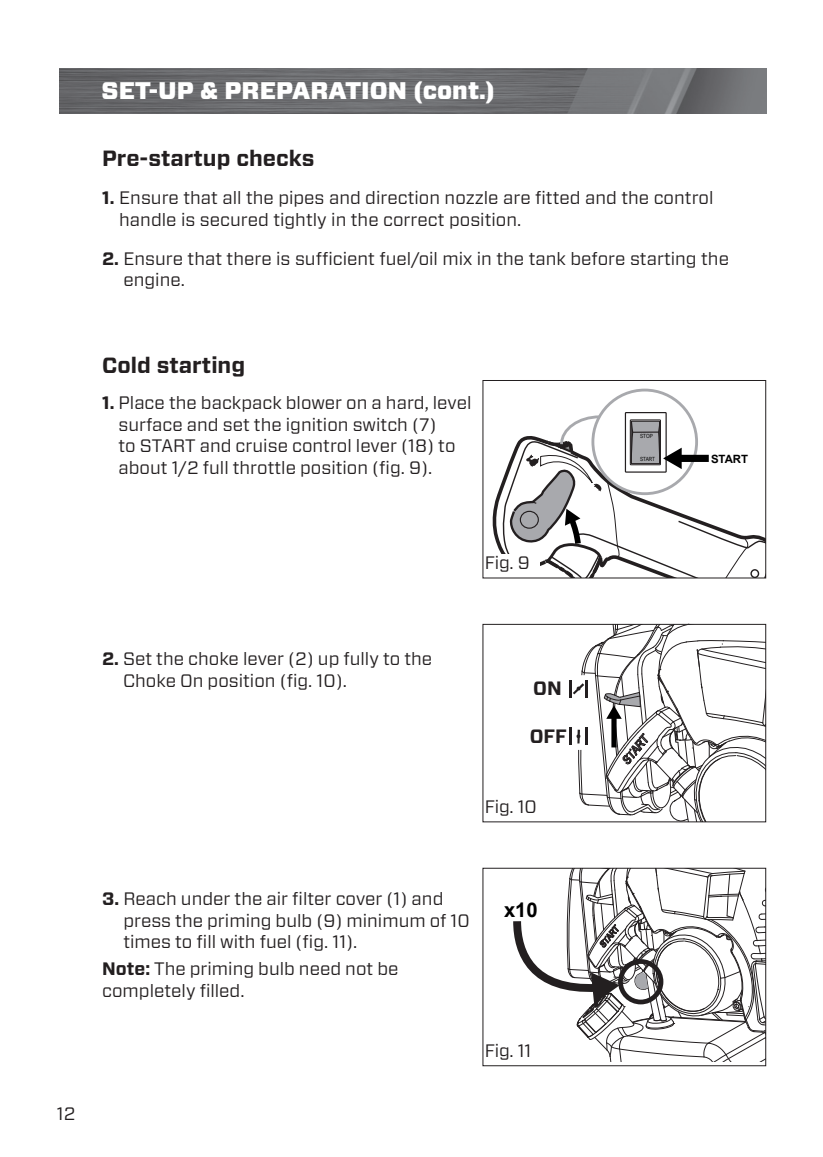
<style>
.page{position:relative;width:823px;height:1157px;background:#fff}
.page>*{position:absolute;margin:0;border:0;box-sizing:border-box;transform-origin:0 0}
.t1{font:900 24px "Vitesse Sans";color:#fff}
.t2{font:700 22px "Vitesse Sans";color:#231f20}
.t3{font:700 20.2px "Arial";color:#000}
.t4{font:700 19.2px "Vitesse Sans";color:#231f20}
.t5{font:18px/21.6px "Vitesse Sans";color:#231f20}
.t6{font:700 11.4px "Arial";color:#000}
.t7{font:5.8px "Arial Narrow";color:#000}
.s1{font-weight:700}
</style>
<div class="page">
<img style="left:59px;top:68px;width:706px;height:45px">
<div style="left:624px;top:412px;width:42px;height:60px;border:1px solid #231f20"></div>
<svg style="left:490px;top:414px;width:275px;height:165px"></svg>
<div style="left:482px;top:380px;width:283px;height:198px;border:1px solid #231f20"></div>
<div style="left:484px;top:554px;width:56px;height:23px;background:#fff"></div>
<svg style="left:569px;top:623px;width:196px;height:197px"></svg>
<div style="left:482px;top:624px;width:283px;height:198px;border:1px solid #231f20"></div>
<div style="left:484px;top:798px;width:56px;height:23px;background:#fff"></div>
<svg style="left:513px;top:869px;width:250px;height:192px"></svg>
<div style="left:617px;top:959px;width:46px;height:45px;border:5px solid #231f20;border-radius:50%"></div>
<div style="left:482px;top:867px;width:283px;height:199px;border:1px solid #231f20"></div>
<div style="left:484px;top:1042px;width:56px;height:22px;background:#fff"></div>
<h1 class="t1" style="left:102px;top:75px;width:394px">SET-UP &amp; PREPARATION (cont.)</h1>
<p class="t2" style="left:102px;top:143px;width:214px">Pre-startup checks</p>
<p class="t5" style="left:119px;top:187px;width:595px;text-indent:-17px"><span class="s1">1.</span> Ensure that all the pipes and direction nozzle are fitted and the control handle is secured tightly in the correct position.</p>
<p class="t5" style="left:123px;top:247px;width:606px;text-indent:-21px"><span class="s1">2.</span> Ensure that there is sufficient fuel/oil mix in the tank before starting the engine.</p>
<p class="t2" style="left:102px;top:351px;width:144px">Cold starting</p>
<p class="t5" style="left:118px;top:392px;width:354px;text-indent:-16px"><span class="s1">1.</span> Place the backpack blower on a hard, level surface and set the ignition switch (7)<br>to START and cruise control lever (18) to about 1/2 full throttle position (fig. 9).</p>
<p class="t5" style="left:484px;top:551px;width:47px">Fig. 9</p>
<p class="t7" style="left:639px;top:431px;width:14px">STOP</p>
<p class="t7" style="left:639px;top:454px;width:16px">START</p>
<p class="t6" style="left:710px;top:451px;width:39px">START</p>
<p class="t5" style="left:123px;top:647px;width:310px;text-indent:-21px"><span class="s1">2.</span> Set the choke lever (2) up fully to the<br>Choke On position (fig. 10).</p>
<p class="t4" style="left:533px;top:676px;width:30px">ON</p>
<p class="t4" style="left:529px;top:723px;width:39px">OFF</p>
<p class="t5" style="left:484px;top:795px;width:54px">Fig. 10</p>
<p class="t5" style="left:57px;top:1103px;width:20px">12</p>
<p class="t5" style="left:123px;top:887px;width:348px;text-indent:-21px"><span class="s1">3.</span> Reach under the air filter cover (1) and press the priming bulb (9) minimum of 10 times to fill with fuel (fig. 11).</p>
<p class="t5" style="left:102px;top:958px;width:297px"><span class="s1">Note:</span> The priming bulb need not be completely filled.</p>
<p class="t3" style="left:503px;top:895px;width:35px">x10</p>
<p class="t5" style="left:484px;top:1039px;width:48px">Fig. 11</p>
</div>
